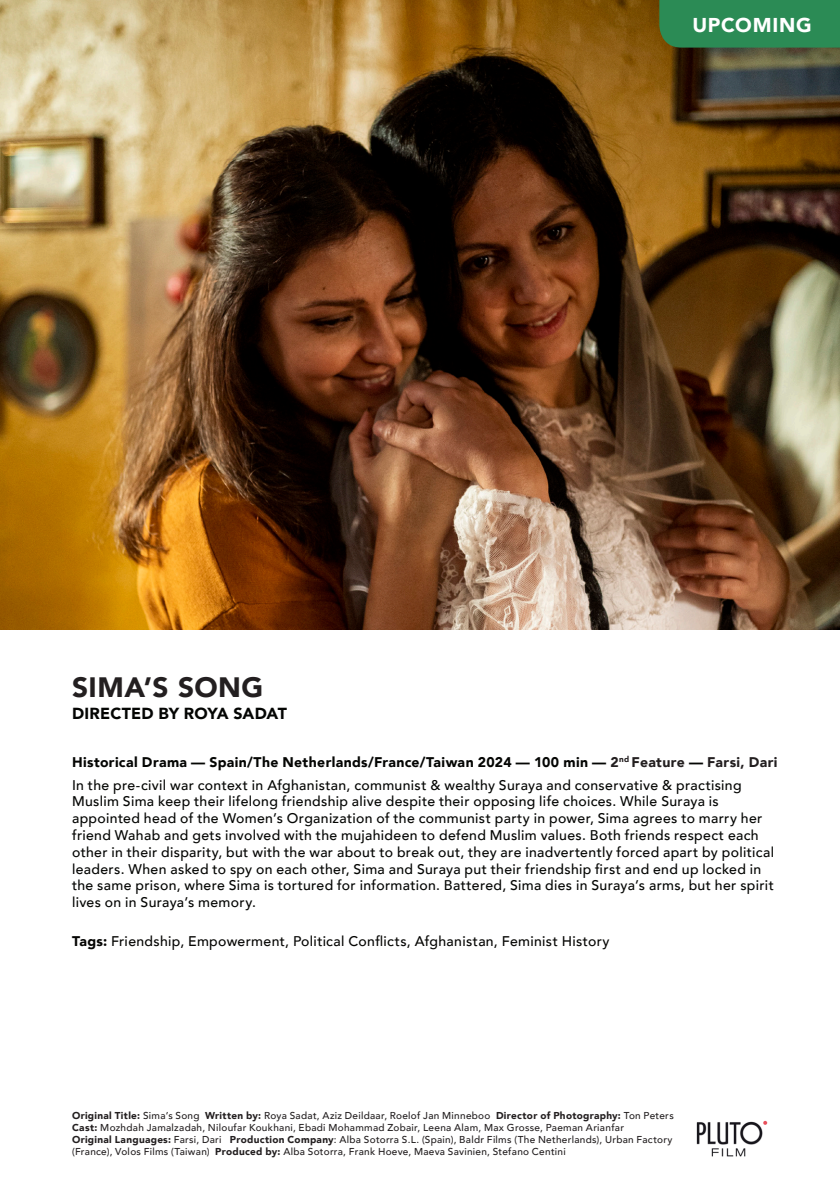
<style>
.page{position:relative;width:840px;height:1191px;background:#fff}
.page>*{position:absolute;margin:0;border:0;box-sizing:border-box;transform-origin:0 0}
.t1{font:900 28px "Avenir";letter-spacing:.02em;color:#231f20}
.t2{font:900 20px "Avenir";letter-spacing:.04em;color:#fff}
.t3{font:900 16px "Avenir";letter-spacing:.01em;color:#040503}
.t4{font:500 14px/16.8px "Avenir";letter-spacing:.025em;color:#040503}
.t5{font:900 14px "Avenir";letter-spacing:.025em;color:#040503}
.t6{font:500 14px "Avenir";letter-spacing:.025em;color:#050503}
.t7{font:500 10px/12px "Avenir";letter-spacing:.03em;color:#231f20}
.s1{color:#231f20}
.s2{font-weight:900}
</style>
<div class="page">
<img style="left:696px;top:1120px;width:71px;height:36px">
<img style="left:0;top:0;width:839px;height:629px">
<div style="left:659px;top:0;width:180px;height:48px;background:#2b8b55"></div>
<p class="t2" style="left:692px;top:8px;width:121px">UPCOMING</p>
<p class="t1" style="left:72px;top:663px;width:193px">SIMA’S SONG</p>
<p class="t3" style="left:72px;top:699px;width:216px">DIRECTED BY ROYA SADAT</p>
<p class="t5" style="left:72px;top:750px;width:706px">Historical Drama — Spain/The Netherlands/France/Taiwan 2024 — 100 min — <span class="s1">2</span><sup>nd</sup> <span class="s1">Feature</span> — <span class="s1">Farsi, Dari</span></p>
<p class="t4" style="left:72px;top:775px;width:703px">In the pre-civil war context in Afghanistan, communist &amp; wealthy Suraya and conservative &amp; practising Muslim Sima keep their lifelong friendship alive despite their opposing life choices. While Suraya is appointed head of the Women’s Organization of the communist party in power, Sima agrees to marry her friend Wahab and gets involved with the mujahideen to defend Muslim values. Both friends respect each other in their disparity, but with the war about to break out, they are inadvertently forced apart by political leaders. When asked to spy on each other, Sima and Suraya put their friendship first and end up locked in the same prison, where Sima is tortured for information. Battered, Sima dies in Suraya’s arms, but her spirit lives on in Suraya’s memory.</p>
<p class="t6" style="left:72px;top:929px;width:538px"><span class="s2">Tags:</span> Friendship, Empowerment, Political Conflicts, Afghanistan, Feminist History</p>
<p class="t7" style="left:72px;top:1109px;width:603px"><span class="s2">Original Title:</span> Sima’s Song <span class="s2">Written by:</span> Roya Sadat, Aziz Deildaar, Roelof Jan Minneboo <span class="s2">Director of Photography:</span> Ton Peters <span class="s2">Cast:</span> Mozhdah Jamalzadah, Niloufar Koukhani, Ebadi Mohammad Zobair, Leena Alam, Max Grosse, Paeman Arianfar<br><span class="s2">Original Languages:</span> Farsi, Dari <span class="s2">Production Company</span>: Alba Sotorra S.L. (Spain), Baldr Films (The Netherlands), Urban Factory (France), Volos Films (Taiwan) <span class="s2">Produced by:</span> Alba Sotorra, Frank Hoeve, Maeva Savinien, Stefano Centini</p>
</div>
